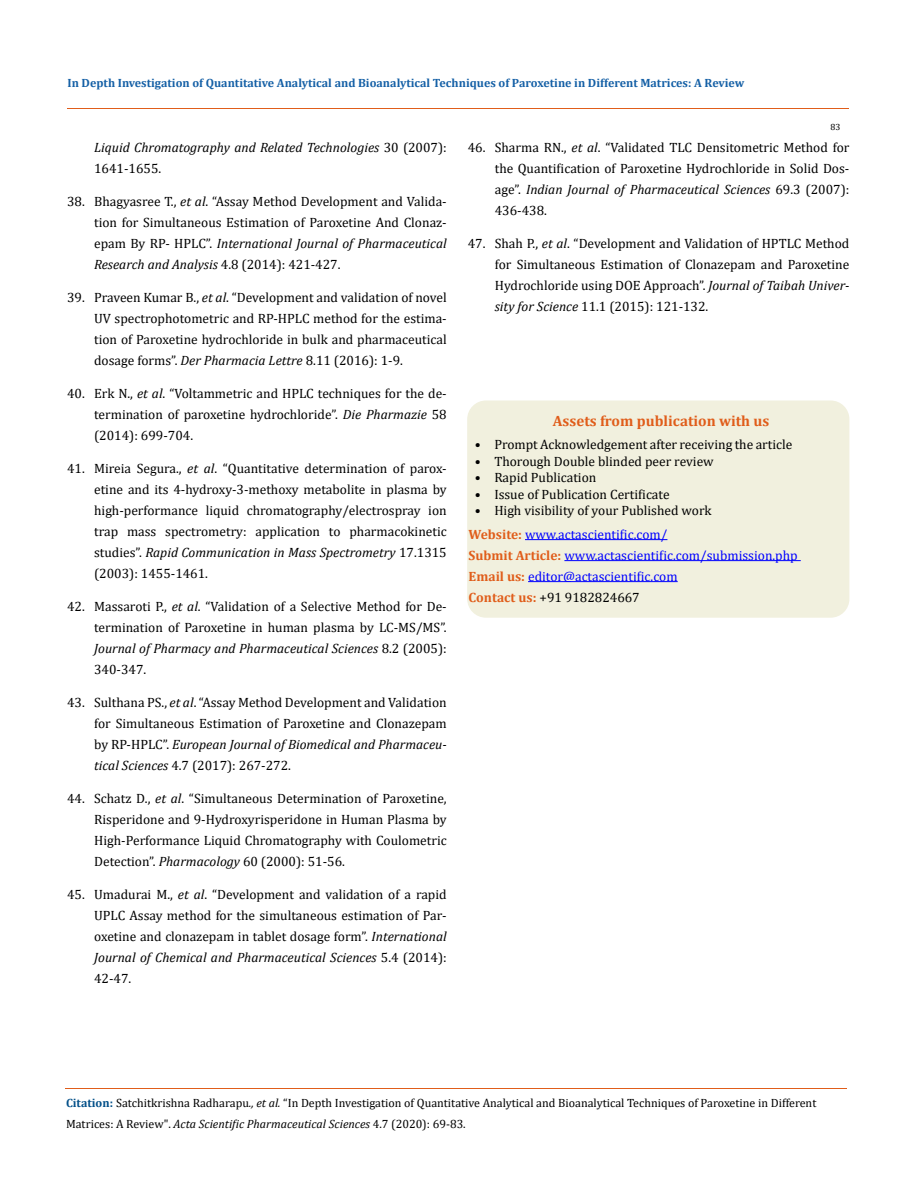
<style>
.page{position:relative;width:917px;height:1188px;background:#fff}
.page>*{position:absolute;margin:0;border:0;box-sizing:border-box;transform-origin:0 0}
.t1{font:700 15px "Cambria";color:#e05d1a}
.t2{font:13.5px/21px "Cambria";color:#000;text-align:justify}
.t3{font:13.5px/21px "Cambria";color:#00f}
.t4{font:italic 13.5px/21px "Cambria";color:#000}
.t5{font:12px/21px "Cambria";color:#000}
.t6{font:700 12px "Cambria";color:#1560a6}
.t7{font:9px "Cambria";color:#000}
.s1{font-style:normal}
.s2{font-style:italic}
.s3{font-weight:700;color:#e05d1a}
.s4{color:#000}
.s5{font-weight:700;color:#035089}
</style>
<div class="page">
<hr style="left:67px;top:109px;width:782px;height:1px;background:#e05d1a">
<div style="left:468px;top:401px;width:380px;height:216px;background:#f1f0de;border-radius:18px"></div>
<div style="left:467px;top:400px;width:382px;height:218px;border:2px solid #f1f0de;border-radius:18px"></div>
<hr style="left:525px;top:539px;width:142px;height:1px;background:#00f">
<hr style="left:564px;top:560px;width:236px;height:1px;background:#00f">
<hr style="left:528px;top:581px;width:149px;height:1px;background:#00f">
<hr style="left:65px;top:1088px;width:781px;height:1px;background:#e05d1a">
<p class="t6" style="left:68px;top:75px;width:678px">In Depth Investigation of Quantitative Analytical and Bioanalytical Techniques of Paroxetine in Different Matrices: A Review</p>
<p class="t7" style="left:830px;top:122px;width:11px">83</p>
<p class="t4" style="left:94px;top:136px;width:354px">Liquid Chromatography and Related Technologies <span class="s1">30 (2007):<br>1641-1655.</span></p>
<p class="t2" style="left:94px;top:190px;width:354px;text-indent:-27px">38. Bhagyasree T., <span class="s2">et al</span>. “Assay Method Development and Valida&shy;tion for Simultaneous Estimation of Paroxetine And Clonaz&shy;epam By RP- HPLC”. <span class="s2">International Journal of Pharmaceutical Research and Analysis</span> 4.8 (2014): 421-427.</p>
<p class="t2" style="left:94px;top:286px;width:354px;text-indent:-27px">39. Praveen Kumar B., <span class="s2">et al</span>. “Development and validation of novel UV spectrophotometric and RP-HPLC method for the estima&shy;tion of Paroxetine hydrochloride in bulk and pharmaceutical dosage forms”. <span class="s2">Der Pharmacia Lettre</span> 8.11 (2016): 1-9.</p>
<p class="t2" style="left:94px;top:382px;width:354px;text-indent:-27px">40. Erk N., <span class="s2">et al</span>. “Voltammetric and HPLC techniques for the de&shy;termination of paroxetine hydrochloride”. <span class="s2">Die Pharmazie</span> 58 (2014): 699-704.</p>
<p class="t2" style="left:94px;top:457px;width:354px;text-indent:-27px">41. Mireia Segura., <span class="s2">et al</span>. “Quantitative determination of parox&shy;etine and its 4‐hydroxy‐3‐methoxy metabolite in plasma by high‐performance liquid chromatography/electrospray ion trap mass spectrometry: application to pharmacokinetic studies”. <span class="s2">Rapid Communication in Mass Spectrometry</span> 17.1315 (2003): 1455-1461.</p>
<p class="t2" style="left:94px;top:595px;width:354px;text-indent:-27px">42. Massaroti P., <span class="s2">et al</span>. “Validation of a Selective Method for De&shy;termination of Paroxetine in human plasma by LC-MS/MS”.<br><span class="s2">Journal of Pharmacy and Pharmaceutical Sciences</span> 8.2 (2005):<br>340-347.</p>
<p class="t2" style="left:94px;top:691px;width:354px;text-indent:-27px">43. Sulthana PS., <span class="s2">et al</span>. “Assay Method Development and Validation for Simultaneous Estimation of Paroxetine and Clonazepam by RP-HPLC”. <span class="s2">European Journal of Biomedical and Pharmaceu&shy;tical Sciences</span> 4.7 (2017): 267-272.</p>
<p class="t2" style="left:94px;top:787px;width:354px;text-indent:-27px">44. Schatz D., <span class="s2">et al</span>. “Simultaneous Determination of Paroxetine, Risperidone and 9-Hydroxyrisperidone in Human Plasma by High-Performance Liquid Chromatography with Coulometric Detection”. <span class="s2">Pharmacology</span> 60 (2000): 51-56.</p>
<p class="t2" style="left:94px;top:883px;width:354px;text-indent:-27px">45. Umadurai M., <span class="s2">et al</span>. “Development and validation of a rapid UPLC Assay method for the simultaneous estimation of Par&shy;oxetine and clonazepam in tablet dosage form”. <span class="s2">International Journal of Chemical and Pharmaceutical Sciences</span> 5.4 (2014):<br>42-47.</p>
<p class="t2" style="left:495px;top:136px;width:356px;text-indent:-27px">46. Sharma RN., <span class="s2">et al</span>. “Validated TLC Densitometric Method for the Quantification of Paroxetine Hydrochloride in Solid Dos&shy;age”. <span class="s2">Indian Journal of Pharmaceutical Sciences</span> 69.3 (2007):<br>436-438.</p>
<p class="t2" style="left:494px;top:232px;width:356px;text-indent:-27px">47. Shah P., <span class="s2">et al</span>. “Development and Validation of HPTLC Method for Simultaneous Estimation of Clonazepam and Paroxetine Hydrochloride using DOE Approach”. <span class="s2">Journal of Taibah Univer&shy;sity for Science</span> 11.1 (2015): 121-132.</p>
<p class="t1" style="left:553px;top:411px;width:218px">Assets from publication with us</p>
<p class="t2" style="left:475px;top:434px;width:319px">• Prompt Acknowledgement after receiving the article</p>
<p class="t2" style="left:475px;top:450px;width:240px">• Thorough Double blinded peer review</p>
<p class="t2" style="left:475px;top:467px;width:123px">• Rapid Publication</p>
<p class="t2" style="left:475px;top:483px;width:196px">• Issue of Publication Certificate</p>
<p class="t2" style="left:475px;top:500px;width:238px">• High visibility of your Published work</p>
<p class="t3" style="left:468px;top:524px;width:330px"><span class="s3">Website:</span> www.actascientific.com/<br><span class="s3">Submit Article:</span> www.actascientific.com/submission.php <span class="s3">Email us:</span> editor@actascientific.com<br><span class="s3">Contact us:</span> <span class="s4">+91 9182824667</span></p>
<p class="t5" style="left:66px;top:1092px;width:752px"><span class="s5">Citation:</span> Satchitkrishna Radharapu<span class="s2">., et al.</span> “In Depth Investigation of Quantitative Analytical and Bioanalytical Techniques of Paroxetine in Different<br>Matrices: A Review". <span class="s2">Acta Scientific Pharmaceutical Sciences</span> 4.7 (2020): 69-83.</p>
</div>
